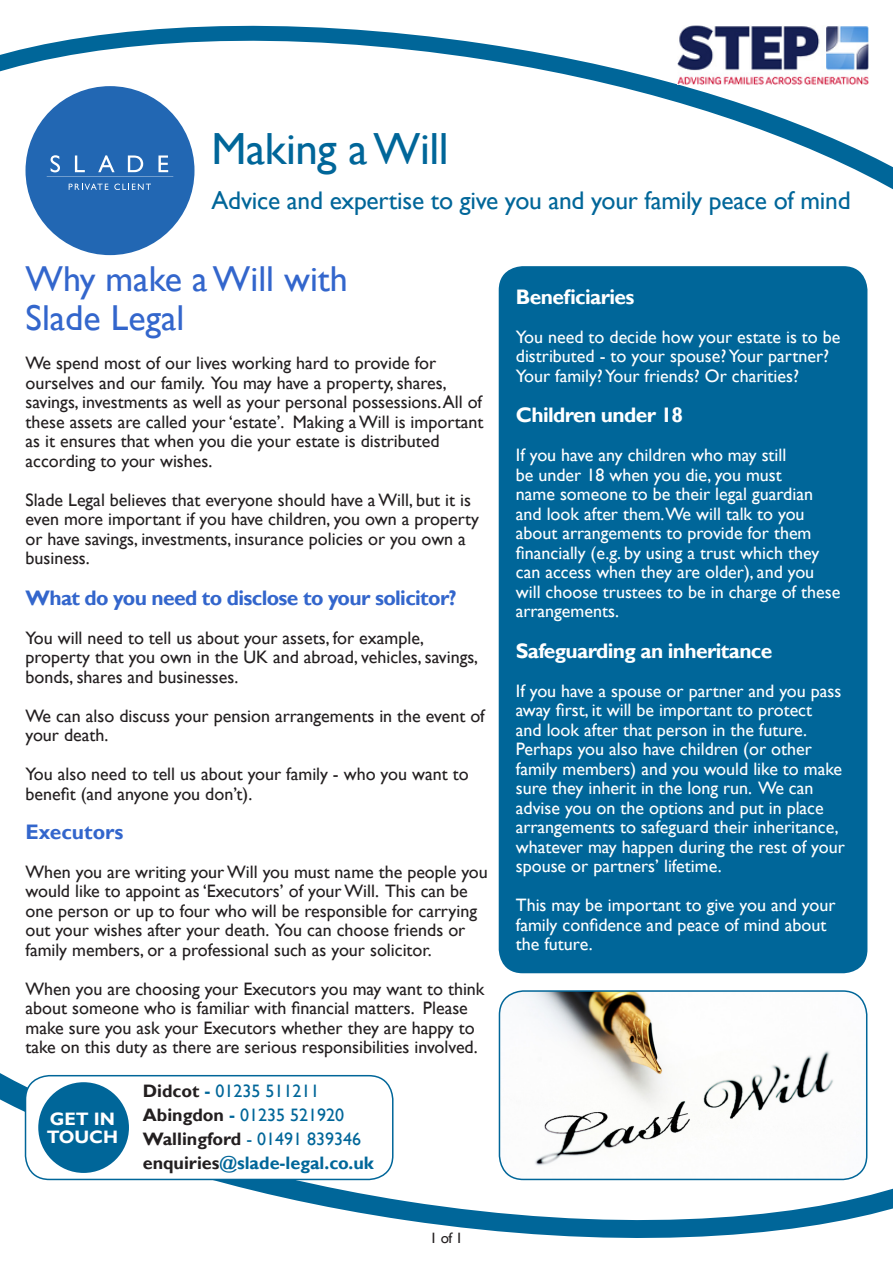
<style>
.page{position:relative;width:893px;height:1263px;background:#fff}
.page>*{position:absolute;margin:0;border:0;box-sizing:border-box;transform-origin:0 0}
.t1{font:45px "Gill Sans";letter-spacing:-.01em;color:#069}
.t2{font:36px "Gill Sans";color:#36c}
.t3{font:25.5px "Gill Sans";letter-spacing:-.01em;color:#069}
.t4{font:700 21px "Gill Sans";letter-spacing:-.03em;color:#fff}
.t5{font:700 21px "Gill Sans";letter-spacing:-.03em;color:#36c}
.t6{font:700 21px "Gill Sans";color:#36c}
.t7{font:18px/19.5px "Gill Sans";color:#231f20}
.t8{font:18px/19.5px "Gill Sans";color:#fff}
.t9{font:18px "Gill Sans";color:#069}
.t10{font:700 18px "Gill Sans";color:#069}
.t11{font:700 18px "Gill Sans";color:#fff}
.t12{font:15px "Gill Sans";color:#231f20}
.s1{font-weight:700;color:#231f20}
.s2{font-weight:700}
.s3{color:#231f20}
</style>
<div class="page">
<svg style="left:0;top:25px;width:893px;height:149px"></svg>
<svg style="left:0;top:1064px;width:868px;height:27px"></svg>
<svg style="left:0;top:1091px;width:893px;height:147px"></svg>
<img style="left:499px;top:991px;width:368px;height:188px">
<div style="left:499px;top:990px;width:368px;height:190px;border:2px solid #069;border-radius:24px"></div>
<div style="left:26px;top:86px;width:168px;height:169px;background:#2267b3;border-radius:50%"></div>
<svg style="left:47px;top:155px;width:126px;height:22px"></svg>
<svg style="left:69px;top:184px;width:39px;height:6px"></svg>
<svg style="left:114px;top:184px;width:37px;height:6px"></svg>
<div style="left:26px;top:1076px;width:367px;height:103px;background:#fff;border-radius:24px"></div>
<div style="left:25px;top:1075px;width:368px;height:105px;border:2px solid #069;border-radius:24px"></div>
<div style="left:38px;top:1082px;width:91px;height:91px;background:#069;border-radius:50%"></div>
<img style="left:678px;top:26px;width:191px;height:58px">
<div style="left:499px;top:266px;width:368px;height:707px;background:#069;border-radius:24px"></div>
<p class="t1" style="left:211px;top:122px;width:239px">Making a Will</p>
<p class="t3" style="left:211px;top:185px;width:641px">Advice and expertise to give you and your family peace of mind</p>
<p class="t2" style="left:26px;top:258px;width:324px">Why make a Will with</p>
<p class="t2" style="left:26px;top:297px;width:160px">Slade Legal</p>
<p class="t7" style="left:26px;top:354px;width:460px">We spend most of our lives working hard to provide for ourselves and our family. You may have a property, shares, savings, investments as well as your personal possessions. All of these assets are called your ‘estate’. Making a Will is important as it ensures that when you die your estate is distributed according to your wishes.</p>
<p class="t7" style="left:26px;top:490px;width:455px">Slade Legal believes that everyone should have a Will, but it is even more important if you have children, you own a property or have savings, investments, insurance policies or you own a business.</p>
<p class="t5" style="left:26px;top:585px;width:433px">What do you need to disclose to your solicitor?</p>
<p class="t7" style="left:26px;top:628px;width:454px">You will need to tell us about your assets, for example, property that you own in the UK and abroad, vehicles, savings, bonds, shares and businesses.</p>
<p class="t7" style="left:26px;top:706px;width:461px">We can also discuss your pension arrangements in the event of your death.</p>
<p class="t7" style="left:26px;top:765px;width:445px">You also need to tell us about your family - who you want to benefit (and anyone you don’t).</p>
<p class="t6" style="left:26px;top:819px;width:100px">Executors</p>
<p class="t7" style="left:26px;top:862px;width:464px">When you are writing your Will you must name the people you would like to appoint as ‘Executors’ of your Will. This can be one person or up to four who will be responsible for carrying out your wishes after your death. You can choose friends or family members, or a professional such as your solicitor.</p>
<p class="t7" style="left:26px;top:979px;width:461px">When you are choosing your Executors you may want to think about someone who is familiar with financial matters. Please make sure you ask your Executors whether they are happy to take on this duty as there are serious responsibilities involved.</p>
<p class="t11" style="left:50px;top:1108px;width:67px">GET IN</p>
<p class="t11" style="left:47px;top:1126px;width:73px">TOUCH</p>
<p class="t9" style="left:143px;top:1081px;width:178px"><span class="s1">Didcot</span> <span class="s2">-</span> 01235 511211</p>
<p class="t9" style="left:143px;top:1105px;width:203px"><span class="s1">Abingdon</span> <span class="s2">-</span> 01235 521920</p>
<p class="t9" style="left:143px;top:1129px;width:220px"><span class="s1">Wallingford</span> - 01491 839346</p>
<p class="t10" style="left:143px;top:1152px;width:232px"><span class="s3">enquiries</span>@slade-legal.co.uk</p>
<p class="t12" style="left:430px;top:1229px;width:35px">1 of 1</p>
<p class="t4" style="left:516px;top:284px;width:120px">Beneficiaries</p>
<p class="t8" style="left:516px;top:327px;width:326px">You need to decide how your estate is to be distributed - to your spouse? Your partner?<br>Your family? Your friends? Or charities?</p>
<p class="t4" style="left:516px;top:402px;width:169px">Children under 18</p>
<p class="t8" style="left:516px;top:446px;width:326px">If you have any children who may still<br>be under 18 when you die, you must<br>name someone to be their legal guardian and look after them.We will talk to you about arrangements to provide for them financially (e.g. by using a trust which they can access when they are older), and you will choose trustees to be in charge of these arrangements.</p>
<p class="t4" style="left:516px;top:638px;width:258px">Safeguarding an inheritance</p>
<p class="t8" style="left:516px;top:681px;width:330px">If you have a spouse or partner and you pass away first, it will be important to protect<br>and look after that person in the future.<br>Perhaps you also have children (or other family members) and you would like to make sure they inherit in the long run. We can advise you on the options and put in place arrangements to safeguard their inheritance, whatever may happen during the rest of your spouse or partners’ lifetime.</p>
<p class="t8" style="left:516px;top:896px;width:321px">This may be important to give you and your family confidence and peace of mind about the future.</p>
</div>
